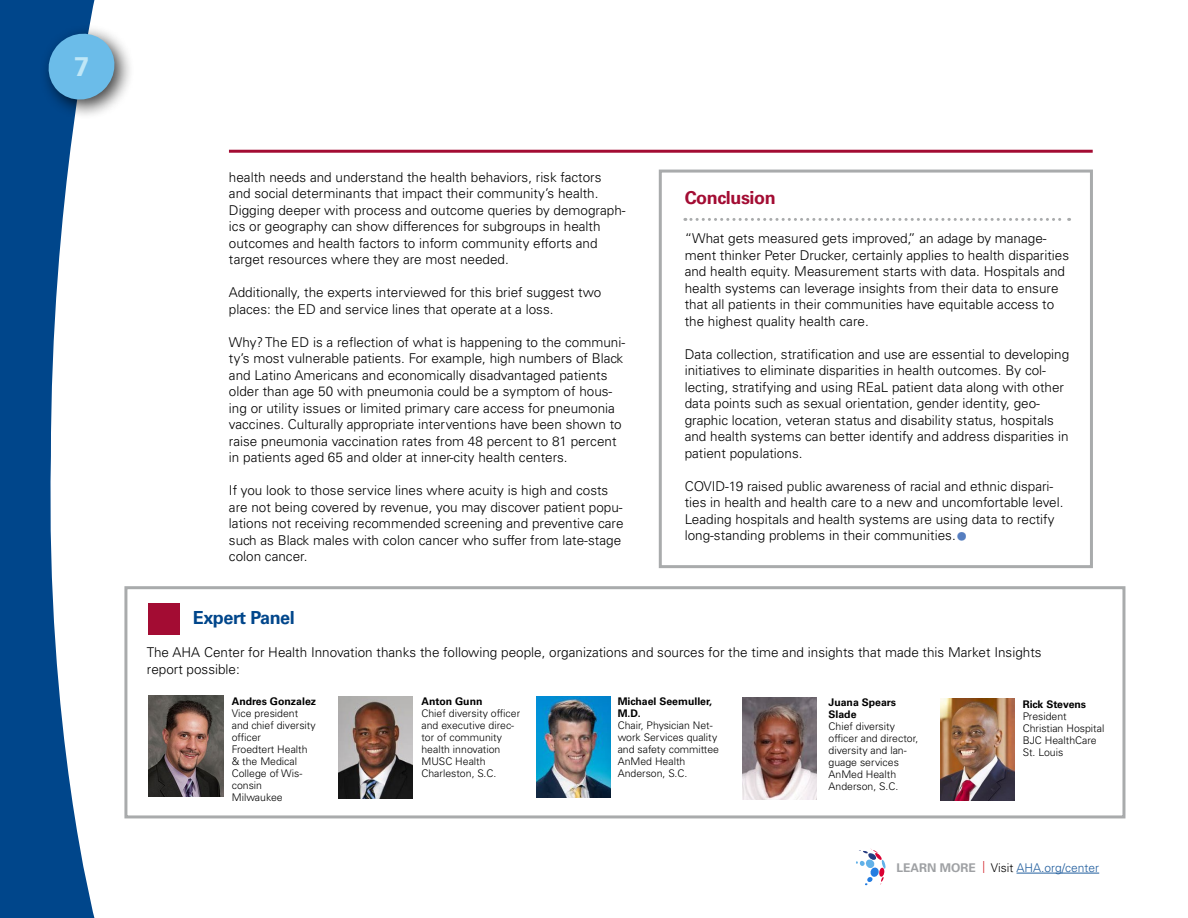
<style>
.page{position:relative;width:1188px;height:918px;background:#fff}
.page>*{position:absolute;margin:0;border:0;box-sizing:border-box;transform-origin:0 0}
.t1{font:700 27px "Univers LT Std";color:#bfe7f7}
.t2{font:700 18px "Univers LT Std";letter-spacing:-.025em;color:#00468b}
.t3{font:700 18px "Univers LT Std";letter-spacing:-.025em;color:#a30c33}
.t4{font:300 13.5px/16.5px "Univers LT Std";color:#000}
.t5{font:300 12px "Univers LT Std";color:#215e9e}
.t6{font:300 10.5px/12px "Univers LT Std";color:#000}
.t7{font:700 10.5px/12px "Univers LT Std";color:#000}
.s1{font-size:24px;color:#567ec0}
.s2{font-weight:700;color:#9fa1a4}
.s3{color:#d2232a}
.s4{color:#000}
</style>
<div class="page">
<div style="left:659px;top:170px;width:434px;height:398px;border:3px solid #a9abac"></div>
<div style="left:124px;top:586px;width:1001px;height:232px;border:3px solid #a9abac"></div>
<div style="left:148px;top:603px;width:31px;height:31px;background:#a30c33"></div>
<img style="left:339px;top:697px;width:74px;height:101px">
<img style="left:536px;top:697px;width:74px;height:101px">
<img style="left:941px;top:699px;width:74px;height:101px">
<img style="left:149px;top:696px;width:74px;height:101px">
<img style="left:743px;top:698px;width:74px;height:101px">
<svg style="left:0;top:0;width:94px;height:918px;fill:#00468b"></svg>
<div style="left:39px;top:24px;width:95px;height:96px;background:#000;opacity:.75"></div>
<svg style="left:45px;top:30px;width:73px;height:73px;background:#63a3cb"></svg>
<hr style="left:1017px;top:873px;width:82px;height:1px;background:#215e9e">
<svg style="left:856px;top:849px;width:30px;height:36px"></svg>
<hr style="left:229px;top:150px;width:864px;height:3px;background:#a30c33">
<svg style="left:685px;top:218px;width:385px;height:3px"></svg>
<h1 class="t1" style="left:74px;top:51px;width:17px">7</h1>
<p class="t4" style="left:229px;top:169px;width:398px">health needs and understand the health behaviors, risk factors and social determinants that impact their community’s health.<br>Digging deeper with process and outcome queries by demograph&shy;ics or geography can show differences for subgroups in health outcomes and health factors to inform community efforts and target resources where they are most needed.</p>
<p class="t4" style="left:229px;top:284px;width:374px">Additionally, the experts interviewed for this brief suggest two places: the ED and service lines that operate at a loss.</p>
<p class="t4" style="left:229px;top:334px;width:398px">Why? The ED is a reflection of what is happening to the communi&shy;ty’s most vulnerable patients. For example, high numbers of Black and Latino Americans and economically disadvantaged patients older than age 50 with pneumonia could be a symptom of hous&shy;ing or utility issues or limited primary care access for pneumonia vaccines. Culturally appropriate interventions have been shown to raise pneumonia vaccination rates from 48 percent to 81 percent in patients aged 65 and older at inner-city health centers.</p>
<p class="t4" style="left:229px;top:482px;width:396px">If you look to those service lines where acuity is high and costs are not being covered by revenue, you may discover patient popu&shy;lations not receiving recommended screening and preventive care such as Black males with colon cancer who suffer from late-stage colon cancer.</p>
<h2 class="t3" style="left:685px;top:187px;width:92px">Conclusion</h2>
<p class="t4" style="left:685px;top:230px;width:386px">“What gets measured gets improved,” an adage by manage&shy;ment thinker Peter Drucker, certainly applies to health disparities and health equity. Measurement starts with data. Hospitals and health systems can leverage insights from their data to ensure that all patients in their communities have equitable access to the highest quality health care.</p>
<p class="t4" style="left:685px;top:346px;width:386px">Data collection, stratification and use are essential to developing initiatives to eliminate disparities in health outcomes. By col&shy;lecting, stratifying and using REaL patient data along with other data points such as sexual orientation, gender identity, geo&shy;graphic location, veteran status and disability status, hospitals and health systems can better identify and address disparities in patient populations.</p>
<p class="t4" style="left:685px;top:478px;width:380px">COVID-19 raised public awareness of racial and ethnic dispari&shy;ties in health and health care to a new and uncomfortable level.<br>Leading hospitals and health systems are using data to rectify long-standing problems in their communities.<span class="s1">•</span></p>
<h2 class="t2" style="left:193px;top:607px;width:104px">Expert Panel</h2>
<p class="t4" style="left:147px;top:644px;width:896px">The AHA Center for Health Innovation thanks the following people, organizations and sources for the time and insights that made this Market Insights report possible:</p>
<p class="t7" style="left:421px;top:695px;width:63px">Anton Gunn</p>
<p class="t6" style="left:421px;top:707px;width:100px">Chief diversity officer and executive direc&shy;tor of community health innovation<br>MUSC Health<br>Charleston, S.C.</p>
<p class="t7" style="left:232px;top:695px;width:86px">Andres Gonzalez</p>
<p class="t6" style="left:232px;top:707px;width:86px">Vice president and chief diversity officer<br>Froedtert Health &amp; the Medical<br>College of Wis&shy;consin<br>Milwaukee</p>
<p class="t7" style="left:618px;top:695px;width:96px">Michael Seemuller,<br>M.D.</p>
<p class="t6" style="left:618px;top:719px;width:103px">Chair, Physician Net&shy;work Services quality and safety committee<br>AnMed Health<br>Anderson, S.C.</p>
<p class="t7" style="left:829px;top:696px;width:69px">Juana Spears<br>Slade</p>
<p class="t6" style="left:829px;top:720px;width:91px">Chief diversity officer and director, diversity and lan&shy;guage services<br>AnMed Health<br>Anderson, S.C.</p>
<p class="t7" style="left:1023px;top:698px;width:65px">Rick Stevens</p>
<p class="t6" style="left:1023px;top:710px;width:83px">President<br>Christian Hospital<br>BJC HealthCare<br>St. Louis</p>
<p class="t5" style="left:896px;top:860px;width:204px"><span class="s2">LEARN MORE</span> <span class="s3">|</span> <span class="s4">Visit</span> AHA.org/center</p>
</div>
